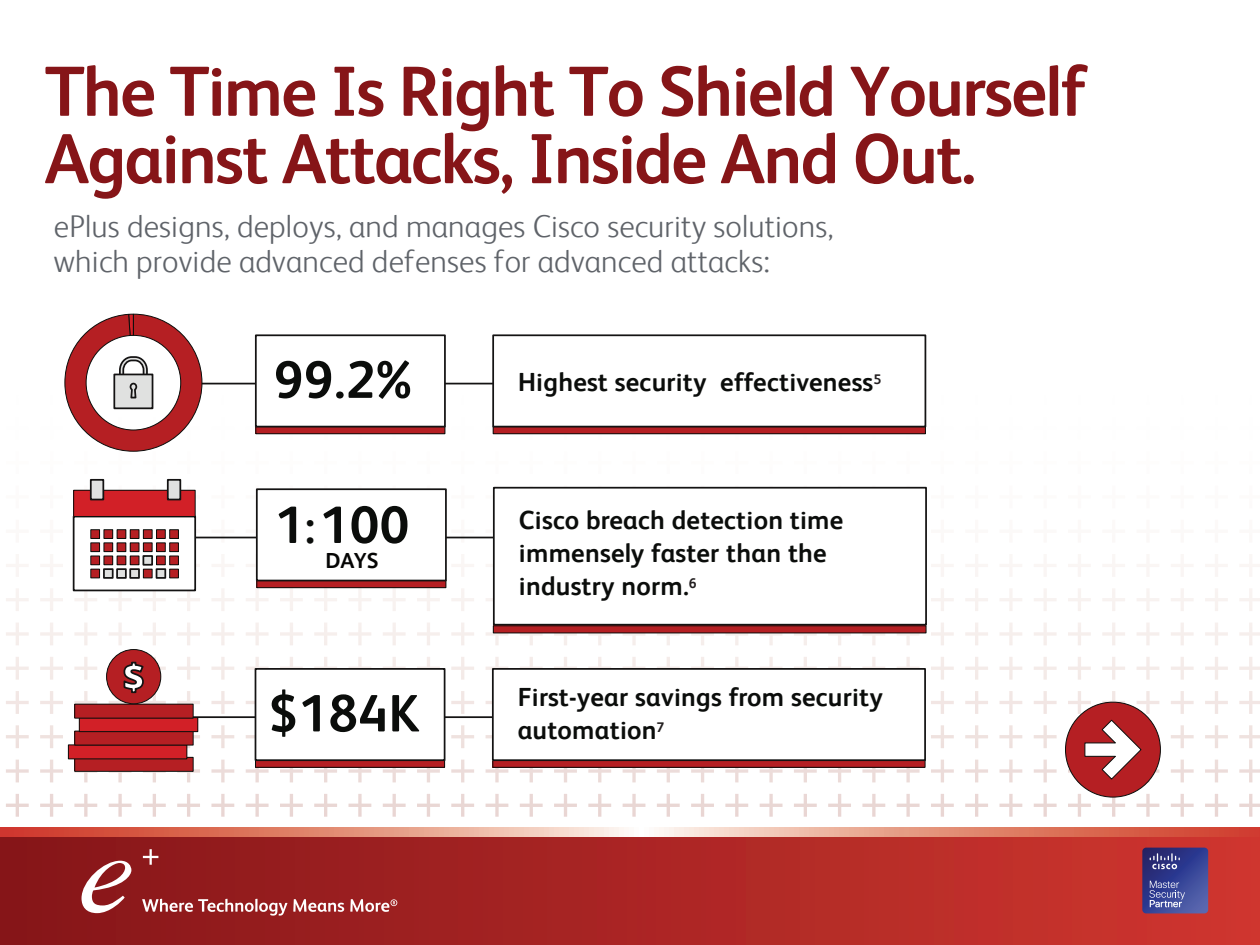
<style>
.page{position:relative;width:1260px;height:945px;background:#fff}
.page>*{position:absolute;margin:0;border:0;box-sizing:border-box;transform-origin:0 0}
.t1{font:700 70.88px/67.4px "FS Albert";letter-spacing:-.025em;color:#861518}
.t2{font:700 52.5px "FS Albert";letter-spacing:.01em;color:#0b0d0b}
.t3{font:300 31.5px/35px "FS Albert";letter-spacing:.005em;color:#5f6369}
.t4{font:700 26.25px/32.9px "FS Albert";letter-spacing:.01em;color:#0b0d0b}
.t5{font:700 21.88px "FS Albert";color:#050504}
.s1{font-size:46.02px}
</style>
<div class="page">
<svg style="left:211px;top:383px;width:716px;height:23px"></svg>
<div style="left:1065px;top:702px;width:95px;height:95px;background:#b51f23;border-radius:50%"></div>
<svg style="left:1084px;top:719px;width:58px;height:61px"></svg>
<div style="left:256px;top:427px;width:189px;height:7px;background:#b51f23"></div>
<div style="left:255px;top:426px;width:190px;height:8px;border:1px solid #0b0d0b"></div>
<div style="left:493px;top:427px;width:432px;height:7px;background:#b51f23"></div>
<div style="left:493px;top:426px;width:433px;height:8px;border:1px solid #0b0d0b"></div>
<hr style="left:197px;top:383px;width:306px;height:1px;background:#141313">
<svg style="left:64px;top:313px;width:139px;height:139px"></svg>
<div style="left:256px;top:335px;width:189px;height:92px;background:#fff"></div>
<div style="left:255px;top:334px;width:191px;height:93px;border:2px solid #141313"></div>
<div style="left:493px;top:335px;width:432px;height:92px;background:#fff"></div>
<div style="left:492px;top:334px;width:434px;height:93px;border:2px solid #141313"></div>
<div style="left:255px;top:760px;width:190px;height:7px;background:#b51f23"></div>
<div style="left:255px;top:760px;width:190px;height:8px;border:1px solid #0b0d0b"></div>
<div style="left:493px;top:760px;width:432px;height:7px;background:#b51f23"></div>
<div style="left:492px;top:760px;width:434px;height:8px;border:1px solid #0b0d0b"></div>
<hr style="left:187px;top:716px;width:306px;height:2px;background:#141313">
<div style="left:255px;top:669px;width:190px;height:91px;background:#fff"></div>
<div style="left:255px;top:668px;width:190px;height:93px;border:2px solid #141313"></div>
<div style="left:492px;top:668px;width:434px;height:93px;border:2px solid #141313"></div>
<div style="left:75px;top:757px;width:118px;height:14px;background:#b51f23"></div>
<div style="left:74px;top:757px;width:120px;height:15px;border:1px solid #0b0d0b"></div>
<div style="left:68px;top:745px;width:119px;height:14px;background:#d22027"></div>
<div style="left:75px;top:731px;width:118px;height:14px;background:#b51f23"></div>
<div style="left:74px;top:731px;width:120px;height:15px;border:1px solid #0b0d0b"></div>
<div style="left:79px;top:718px;width:119px;height:14px;background:#d22027"></div>
<div style="left:79px;top:717px;width:119px;height:15px;border:1px solid #0b0d0b"></div>
<div style="left:75px;top:704px;width:118px;height:14px;background:#b51f23"></div>
<div style="left:74px;top:704px;width:120px;height:15px;border:1px solid #0b0d0b"></div>
<div style="left:107px;top:650px;width:54px;height:54px;background:#b51f23;border-radius:50%"></div>
<div style="left:106px;top:649px;width:55px;height:55px;border:1px solid #0b0d0b;border-radius:50%"></div>
<svg style="left:123px;top:661px;width:21px;height:33px"></svg>
<div style="left:257px;top:581px;width:189px;height:7px;background:#b51f23"></div>
<div style="left:256px;top:580px;width:190px;height:8px;border:1px solid #0b0d0b"></div>
<hr style="left:192px;top:537px;width:306px;height:1px;background:#141313">
<div style="left:257px;top:489px;width:189px;height:92px;background:#fff"></div>
<div style="left:256px;top:488px;width:191px;height:93px;border:2px solid #141313"></div>
<div style="left:493px;top:487px;width:434px;height:139px;border:2px solid #141313"></div>
<div style="left:73px;top:516px;width:123px;height:75px;border:2px solid #141313"></div>
<div style="left:74px;top:490px;width:121px;height:27px;background:#d22027"></div>
<div style="left:73px;top:490px;width:123px;height:27px;border:1px solid #0b0d0b"></div>
<div style="left:91px;top:530px;width:9px;height:8px;background:#b51f23"></div>
<div style="left:90px;top:529px;width:10px;height:10px;border:1px solid #0b0d0b"></div>
<div style="left:104px;top:530px;width:9px;height:8px;background:#b51f23"></div>
<div style="left:104px;top:529px;width:9px;height:10px;border:1px solid #0b0d0b"></div>
<div style="left:117px;top:530px;width:9px;height:8px;background:#b51f23"></div>
<div style="left:117px;top:529px;width:9px;height:10px;border:1px solid #0b0d0b"></div>
<div style="left:130px;top:530px;width:9px;height:8px;background:#b51f23"></div>
<div style="left:130px;top:529px;width:9px;height:10px;border:1px solid #0b0d0b"></div>
<div style="left:143px;top:530px;width:9px;height:8px;background:#b51f23"></div>
<div style="left:143px;top:529px;width:10px;height:10px;border:1px solid #0b0d0b"></div>
<div style="left:157px;top:530px;width:8px;height:8px;background:#b51f23"></div>
<div style="left:156px;top:529px;width:10px;height:10px;border:1px solid #0b0d0b"></div>
<div style="left:170px;top:530px;width:8px;height:8px;background:#b51f23"></div>
<div style="left:169px;top:529px;width:10px;height:10px;border:1px solid #0b0d0b"></div>
<div style="left:91px;top:543px;width:9px;height:9px;background:#b51f23"></div>
<div style="left:90px;top:542px;width:10px;height:10px;border:1px solid #0b0d0b"></div>
<div style="left:104px;top:543px;width:9px;height:9px;background:#b51f23"></div>
<div style="left:104px;top:542px;width:9px;height:10px;border:1px solid #0b0d0b"></div>
<div style="left:117px;top:543px;width:9px;height:9px;background:#b51f23"></div>
<div style="left:117px;top:542px;width:9px;height:10px;border:1px solid #0b0d0b"></div>
<div style="left:130px;top:543px;width:9px;height:9px;background:#b51f23"></div>
<div style="left:130px;top:542px;width:9px;height:10px;border:1px solid #0b0d0b"></div>
<div style="left:143px;top:543px;width:9px;height:9px;background:#b51f23"></div>
<div style="left:143px;top:542px;width:10px;height:10px;border:1px solid #0b0d0b"></div>
<div style="left:157px;top:543px;width:8px;height:9px;background:#b51f23"></div>
<div style="left:156px;top:542px;width:10px;height:10px;border:1px solid #0b0d0b"></div>
<div style="left:170px;top:543px;width:8px;height:9px;background:#b51f23"></div>
<div style="left:169px;top:542px;width:10px;height:10px;border:1px solid #0b0d0b"></div>
<div style="left:91px;top:556px;width:9px;height:9px;background:#b51f23"></div>
<div style="left:90px;top:556px;width:10px;height:9px;border:1px solid #0b0d0b"></div>
<div style="left:104px;top:556px;width:9px;height:9px;background:#b51f23"></div>
<div style="left:104px;top:556px;width:9px;height:9px;border:1px solid #0b0d0b"></div>
<div style="left:117px;top:556px;width:9px;height:9px;background:#b51f23"></div>
<div style="left:117px;top:556px;width:9px;height:9px;border:1px solid #0b0d0b"></div>
<div style="left:130px;top:556px;width:9px;height:9px;background:#b51f23"></div>
<div style="left:130px;top:556px;width:9px;height:9px;border:1px solid #0b0d0b"></div>
<div style="left:143px;top:556px;width:9px;height:9px;background:#e0e1e0"></div>
<div style="left:143px;top:555px;width:10px;height:11px;border:2px solid #141313"></div>
<div style="left:157px;top:556px;width:8px;height:9px;background:#b51f23"></div>
<div style="left:156px;top:556px;width:10px;height:9px;border:1px solid #0b0d0b"></div>
<div style="left:170px;top:556px;width:8px;height:9px;background:#b51f23"></div>
<div style="left:169px;top:556px;width:10px;height:9px;border:1px solid #0b0d0b"></div>
<div style="left:91px;top:569px;width:9px;height:9px;background:#b51f23"></div>
<div style="left:90px;top:569px;width:10px;height:9px;border:1px solid #0b0d0b"></div>
<div style="left:104px;top:569px;width:9px;height:9px;background:#e0e1e0"></div>
<div style="left:103px;top:568px;width:11px;height:11px;border:2px solid #141313"></div>
<div style="left:117px;top:569px;width:9px;height:9px;background:#e0e1e0"></div>
<div style="left:116px;top:568px;width:11px;height:11px;border:2px solid #141313"></div>
<div style="left:130px;top:569px;width:9px;height:9px;background:#e0e1e0"></div>
<div style="left:129px;top:568px;width:11px;height:11px;border:2px solid #141313"></div>
<div style="left:143px;top:569px;width:9px;height:9px;background:#b51f23"></div>
<div style="left:143px;top:569px;width:10px;height:9px;border:1px solid #0b0d0b"></div>
<div style="left:157px;top:569px;width:8px;height:9px;background:#e0e1e0"></div>
<div style="left:156px;top:568px;width:10px;height:11px;border:2px solid #141313"></div>
<div style="left:170px;top:569px;width:8px;height:9px;background:#b51f23"></div>
<div style="left:169px;top:569px;width:10px;height:9px;border:1px solid #0b0d0b"></div>
<div style="left:91px;top:480px;width:12px;height:20px;background:#e0e1e0"></div>
<div style="left:90px;top:479px;width:14px;height:21px;border:2px solid #141313"></div>
<div style="left:168px;top:480px;width:12px;height:20px;background:#e0e1e0"></div>
<div style="left:167px;top:479px;width:14px;height:21px;border:2px solid #141313"></div>
<div style="left:493px;top:626px;width:433px;height:7px;background:#b51f23"></div>
<div style="left:493px;top:625px;width:433px;height:8px;border:1px solid #0b0d0b"></div>
<div style="left:0;top:834px;width:1260px;height:111px;background:linear-gradient(to right,#851519,#cf362f)"></div>
<svg style="left:82px;top:861px;width:49px;height:52px"></svg>
<svg style="left:143px;top:849px;width:15px;height:16px"></svg>
<svg style="left:142px;top:899px;width:255px;height:17px;background:#b15a5b"></svg>
<svg style="left:1142px;top:848px;width:66px;height:65px;background:#464f98"></svg>
<svg style="left:0;top:828px;width:1260px;height:9px;background:#e3907d"></svg>
<p class="t1" style="left:45px;top:55px;width:1043px">The Time Is Right To Shield Yourself<br>Against Attacks, Inside And Out.</p>
<p class="t3" style="left:54px;top:207px;width:781px">ePlus designs, deploys, and manages Cisco security solutions, which provide advanced defenses for advanced attacks:</p>
<p class="t2" style="left:274px;top:344px;width:139px">99.2%</p>
<p class="t4" style="left:518px;top:364px;width:365px">Highest security effectiveness<sup>5</sup></p>
<p class="t2" style="left:275px;top:489px;width:136px">1<span class="s1">:</span>100</p>
<p class="t4" style="left:519px;top:503px;width:326px">Cisco breach detection time immensely faster than the industry norm.<sup>6</sup></p>
<p class="t5" style="left:325px;top:546px;width:55px">DAYS</p>
<p class="t2" style="left:269px;top:678px;width:153px">$184K</p>
<p class="t4" style="left:518px;top:680px;width:367px">First-year savings from security automation<sup>7</sup></p>
</div>
